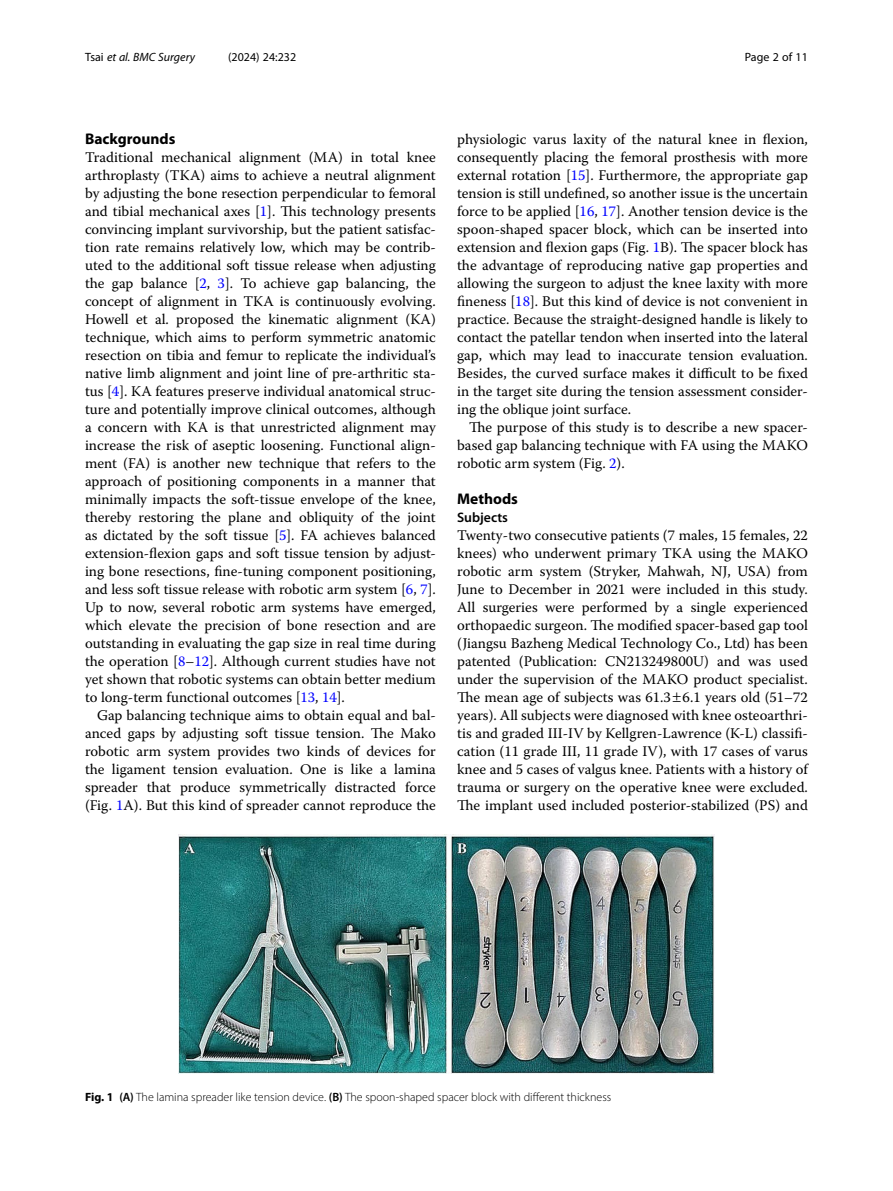
<style>
.page{position:relative;width:893px;height:1191px;background:#fff}
.page>*{position:absolute;margin:0;border:0;box-sizing:border-box;transform-origin:0 0}
.Head_1{font:700 15.45px "Myriad Pro";color:#000}
.Body_Text{font:14.7px/18px "Warnock Pro";color:#000;text-align:justify}
.Body_Text_Indent{font:14.7px/18px "Warnock Pro";color:#000;text-align:justify}
.Head_2_After_1{font:600 13.8px "Myriad Pro";color:#000}
.Figure_Caption{font:300 12px "Myriad Pro";color:#000}
.t1{font:12px "Myriad Pro";color:#000}
.t2{font:italic 12px "Myriad Pro";color:#000}
.s1{font-style:normal}
.s2{color:#00f}
.s3{font-weight:700}
.s4{font-weight:600}
</style>
<div class="page">
<img style="left:179px;top:834px;width:535px;height:240px">
<p class="t2" style="left:85px;top:50px;width:111px"><span class="s1">Tsai</span> et al. BMC Surgery</p>
<p class="t1" style="left:228px;top:50px;width:70px">(2024) 24:232</p>
<p class="t1" style="left:745px;top:50px;width:65px">Page 2 of 11</p>
<p class="Head_1" style="left:85px;top:129px;width:92px">Backgrounds</p>
<p class="Body_Text" style="left:85px;top:148px;width:352px">Traditional mechanical alignment (MA) in total knee arthroplasty (TKA) aims to achieve a neutral alignment by adjusting the bone resection perpendicular to femoral and tibial mechanical axes [<span class="s2">1</span>]. This technology presents convincing implant survivorship, but the patient satisfac&shy;tion rate remains relatively low, which may be contrib&shy;uted to the additional soft tissue release when adjusting the gap balance [<span class="s2">2</span>, <span class="s2">3</span>]. To achieve gap balancing, the concept of alignment in TKA is continuously evolving.<br>Howell et al. proposed the kinematic alignment (KA) technique, which aims to perform symmetric anatomic resection on tibia and femur to replicate the individual’s native limb alignment and joint line of pre-arthritic sta&shy;tus [<span class="s2">4</span>]. KA features preserve individual anatomical struc&shy;ture and potentially improve clinical outcomes, although a concern with KA is that unrestricted alignment may increase the risk of aseptic loosening. Functional align&shy;ment (FA) is another new technique that refers to the approach of positioning components in a manner that minimally impacts the soft-tissue envelope of the knee, thereby restoring the plane and obliquity of the joint as dictated by the soft tissue [<span class="s2">5</span>]. FA achieves balanced extension-flexion gaps and soft tissue tension by adjust&shy;ing bone resections, fine-tuning component positioning, and less soft tissue release with robotic arm system [<span class="s2">6</span>, <span class="s2">7</span>].<br>Up to now, several robotic arm systems have emerged, which elevate the precision of bone resection and are outstanding in evaluating the gap size in real time during the operation [<span class="s2">8</span>–<span class="s2">12</span>]. Although current studies have not yet shown that robotic systems can obtain better medium to long-term functional outcomes [<span class="s2">13</span>, <span class="s2">14</span>].</p>
<p class="Body_Text_Indent" style="left:85px;top:706px;width:352px;text-indent:12px">Gap balancing technique aims to obtain equal and bal&shy;anced gaps by adjusting soft tissue tension. The Mako robotic arm system provides two kinds of devices for the ligament tension evaluation. One is like a lamina spreader that produce symmetrically distracted force (Fig. <span class="s2">1</span>A). But this kind of spreader cannot reproduce the</p>
<p class="Body_Text_Indent" style="left:457px;top:130px;width:352px">physiologic varus laxity of the natural knee in flexion, consequently placing the femoral prosthesis with more external rotation [<span class="s2">15</span>]. Furthermore, the appropriate gap tension is still undefined, so another issue is the uncertain force to be applied [<span class="s2">16</span>, <span class="s2">17</span>]. Another tension device is the spoon-shaped spacer block, which can be inserted into extension and flexion gaps (Fig. <span class="s2">1</span>B). The spacer block has the advantage of reproducing native gap properties and allowing the surgeon to adjust the knee laxity with more fineness [<span class="s2">18</span>]. But this kind of device is not convenient in practice. Because the straight-designed handle is likely to contact the patellar tendon when inserted into the lateral gap, which may lead to inaccurate tension evaluation.<br>Besides, the curved surface makes it difficult to be fixed in the target site during the tension assessment consider&shy;ing the oblique joint surface.</p>
<p class="Body_Text_Indent" style="left:457px;top:418px;width:352px;text-indent:12px">The purpose of this study is to describe a new spacer&shy;based gap balancing technique with FA using the MAKO robotic arm system (Fig. <span class="s2">2</span>).</p>
<p class="Head_1" style="left:457px;top:489px;width:62px">Methods</p>
<p class="Head_2_After_1" style="left:457px;top:509px;width:52px">Subjects</p>
<p class="Body_Text" style="left:457px;top:526px;width:352px">Twenty-two consecutive patients (7 males, 15 females, 22 knees) who underwent primary TKA using the MAKO robotic arm system (Stryker, Mahwah, NJ, USA) from June to December in 2021 were included in this study.<br>All surgeries were performed by a single experienced orthopaedic surgeon. The modified spacer-based gap tool (Jiangsu Bazheng Medical Technology Co., Ltd) has been patented (Publication: CN213249800U) and was used under the supervision of the MAKO product specialist.<br>The mean age of subjects was 61.3 6.1 years old (51–72 years). All subjects were diagnosed with knee osteoarthri&shy;tis and graded III-IV by Kellgren-Lawrence (K-L) classifi&shy;cation (11 grade III, 11 grade IV), with 17 cases of varus knee and 5 cases of valgus knee. Patients with a history of trauma or surgery on the operative knee were excluded.<br>The implant used included posterior-stabilized (PS) and</p>
<p class="Figure_Caption" style="left:85px;top:1089px;width:528px"><span class="s3">Fig. 1</span> <span class="s4">(A)</span> The lamina spreader like tension device. <span class="s4">(B)</span> The spoon-shaped spacer block with different thickness</p>
</div>
